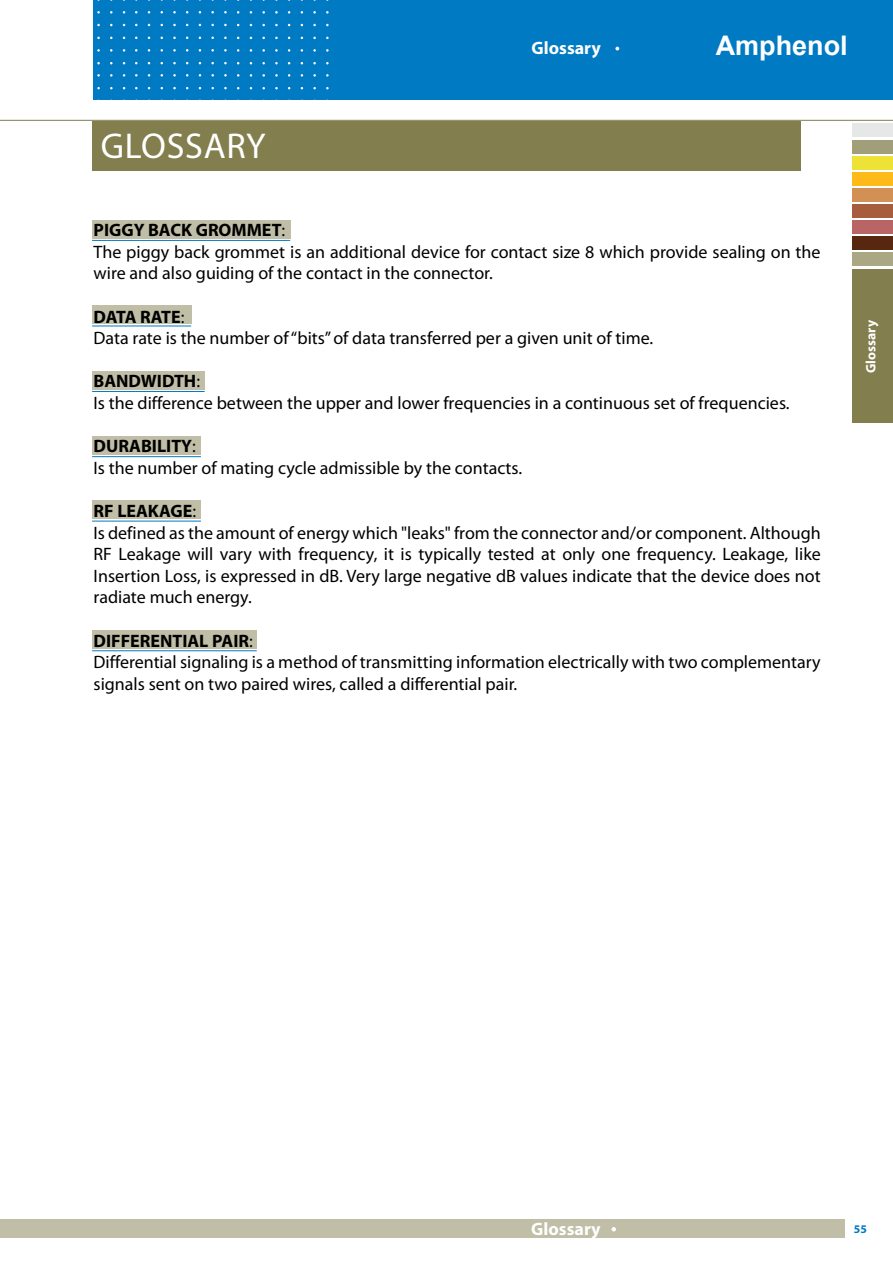
<style>
.page{position:relative;width:893px;height:1263px;background:#fff}
.page>*{position:absolute;margin:0;border:0;box-sizing:border-box;transform-origin:0 0}
.t1{font:36px "Myriad Pro";color:#fff}
.t2{font:700 27px "Arial";color:#fff}
.t3{font:18px/21.6px "Myriad Pro";color:#000}
.t4{font:700 18px "Myriad Pro";color:#fff}
.t5{font:700 13.65px "Myriad Pro";color:#fff}
.t6{font:700 11.7px "Myriad Pro";color:#007ac2}
.s1{font-weight:700}
</style>
<div class="page">
<div style="left:94px;top:0;width:799px;height:99px;background:#007ac2"></div>
<svg style="left:615px;top:47px;width:4px;height:3px"></svg>
<div style="left:92px;top:121px;width:709px;height:49px;background:#827e4e"></div>
<div style="left:852px;top:140px;width:41px;height:13px;background:#a19e7a"></div>
<div style="left:852px;top:156px;width:41px;height:14px;background:#efe237"></div>
<div style="left:852px;top:204px;width:41px;height:14px;background:#a65c3d"></div>
<div style="left:852px;top:220px;width:41px;height:14px;background:#ba6565"></div>
<div style="left:852px;top:172px;width:41px;height:14px;background:#fdba19"></div>
<div style="left:852px;top:236px;width:41px;height:14px;background:#572710"></div>
<div style="left:852px;top:188px;width:41px;height:14px;background:#d29055"></div>
<div style="left:852px;top:252px;width:41px;height:14px;background:#aaa784"></div>
<div style="left:852px;top:270px;width:41px;height:153px;background:#827e4e"></div>
<div style="left:852px;top:123px;width:41px;height:14px;background:#e6e7e7"></div>
<div style="left:92px;top:220px;width:198px;height:18px;background:#c0bea6"></div>
<div style="left:92px;top:306px;width:99px;height:18px;background:#c0bea6"></div>
<div style="left:92px;top:371px;width:113px;height:18px;background:#c0bea6"></div>
<div style="left:92px;top:436px;width:109px;height:19px;background:#c0bea6"></div>
<div style="left:92px;top:501px;width:109px;height:18px;background:#c0bea6"></div>
<div style="left:92px;top:630px;width:165px;height:19px;background:#c0bea6"></div>
<hr style="left:92px;top:240px;width:198px;height:1px;background:#007ac2">
<hr style="left:92px;top:326px;width:99px;height:1px;background:#007ac2">
<hr style="left:92px;top:391px;width:113px;height:1px;background:#007ac2">
<hr style="left:92px;top:456px;width:109px;height:1px;background:#007ac2">
<hr style="left:92px;top:521px;width:109px;height:1px;background:#007ac2">
<hr style="left:92px;top:650px;width:165px;height:1px;background:#007ac2">
<hr style="left:0;top:120px;width:893px;height:1px;background:#827e4e">
<div style="left:0;top:1219px;width:845px;height:18px;background:#c0bea6"></div>
<svg style="left:611px;top:1227px;width:5px;height:4px"></svg>
<p class="t4" style="left:531px;top:36px;width:71px">Glossary</p>
<h2 class="t2" style="left:716px;top:27px;width:134px">Amphenol</h2>
<h1 class="t1" style="left:101px;top:124px;width:45px">Glossary</h1>
<p class="t3" style="left:94px;top:219px;width:728px"><span class="s1">PIGGY BACK GROMMET</span>:<br>The piggy back grommet is an additional device for contact size 8 which provide sealing on the wire and also guiding of the contact in the connector.</p>
<p class="t3" style="left:94px;top:305px;width:561px"><span class="s1">DATA RATE</span>:<br>Data rate is the number of “bits” of data transferred per a given unit of time.</p>
<p class="t3" style="left:94px;top:370px;width:698px"><span class="s1">BANDWIDTH</span>:<br>Is the difference between the upper and lower frequencies in a continuous set of frequencies.</p>
<p class="t3" style="left:94px;top:435px;width:430px"><span class="s1">DURABILITY</span>:<br>Is the number of mating cycle admissible by the contacts.</p>
<p class="t3" style="left:94px;top:500px;width:729px"><span class="s1">RF LEAKAGE</span>:<br>Is defined as the amount of energy which "leaks" from the connector and/or component. Although RF Leakage will vary with frequency, it is typically tested at only one frequency. Leakage, like Insertion Loss, is expressed in dB. Very large negative dB values indicate that the device does not radiate much energy.</p>
<p class="t3" style="left:94px;top:629px;width:729px"><span class="s1">DIFFERENTIAL PAIR</span>:<br>Differential signaling is a method of transmitting information electrically with two complementary signals sent on two paired wires, called a differential pair.</p>
<p class="t5" style="left:862px;top:373px;width:54px;rotate:-90deg">Glossary</p>
<p class="t4" style="left:531px;top:1217px;width:71px">Glossary</p>
<p class="t6" style="left:854px;top:1221px;width:14px">55</p>
</div>
